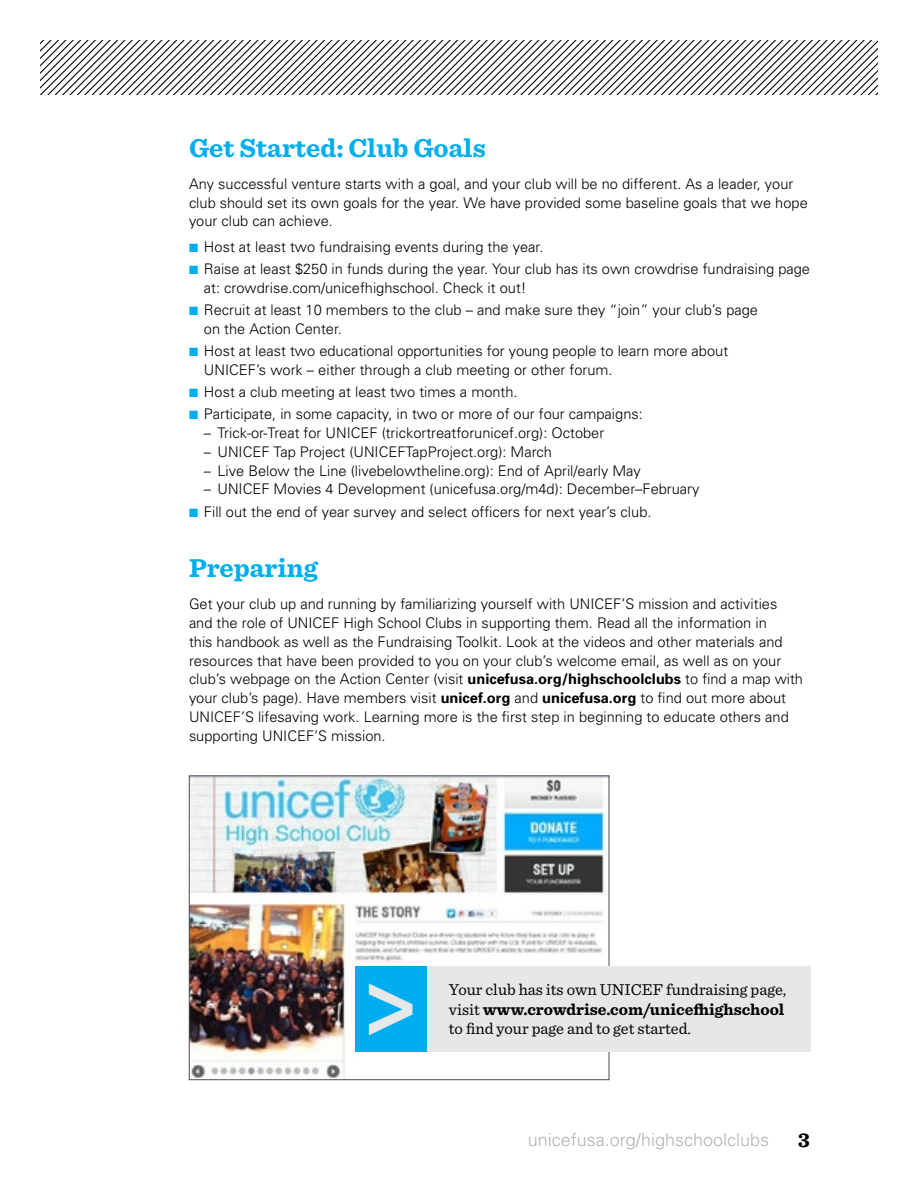
<style>
.page{position:relative;width:918px;height:1188px;background:#fff}
.page>*{position:absolute;margin:0;border:0;box-sizing:border-box;transform-origin:0 0}
.t1{font:700 27px "Sentinel";color:#00aeef}
.t2{font:700 21px "Sentinel";color:#000}
.t3{font:300 18px "Univers";color:#b1b4b6}
.t4{font:16.5px/19.5px "Sentinel";color:#000;text-align:justify}
.t5{font:300 14.7px/18.8px "Univers";color:#000}
.s1{color:#00aeef}
.s2{font-weight:700}
</style>
<div class="page">
<svg style="left:40px;top:40px;width:838px;height:54px"></svg>
<img style="left:191px;top:778px;width:416px;height:300px">
<div style="left:189px;top:776px;width:420px;height:304px;border:1px solid #4d4d4f"></div>
<div style="left:426px;top:967px;width:385px;height:85px;background:#e6e7e8"></div>
<div style="left:355px;top:967px;width:71px;height:85px;background:#00aeef"></div>
<svg style="left:369px;top:983px;width:43px;height:52px"></svg>
<h1 class="t1" style="left:189px;top:126px;width:298px">Get Started: Club Goals</h1>
<p class="t5" style="left:189px;top:174px;width:620px">Any successful venture starts with a goal, and your club will be no different. As a leader, your club should set its own goals for the year. We have provided some baseline goals that we hope your club can achieve.</p>
<p class="t5" style="left:189px;top:237px;width:356px"><span class="s1">■</span> Host at least two fundraising events during the year.</p>
<p class="t5" style="left:204px;top:259px;width:608px;text-indent:-15px"><span class="s1">■</span> Raise at least $250 in funds during the year. Your club has its own crowdrise fundraising page at: crowdrise.com/unicefhighschool. Check it out!</p>
<p class="t5" style="left:204px;top:300px;width:556px;text-indent:-15px"><span class="s1">■</span> Recruit at least 10 members to the club – and make sure they “join” your club’s page on the Action Center.</p>
<p class="t5" style="left:204px;top:341px;width:526px;text-indent:-15px"><span class="s1">■</span> Host at least two educational opportunities for young people to learn more about<br>UNICEF’s work – either through a club meeting or other forum.</p>
<p class="t5" style="left:189px;top:382px;width:330px"><span class="s1">■</span> Host a club meeting at least two times a month.</p>
<p class="t5" style="left:189px;top:404px;width:455px"><span class="s1">■</span> Participate, in some capacity, in two or more of our four campaigns:</p>
<p class="t5" style="left:204px;top:423px;width:402px">– Trick-or-Treat for UNICEF (trickortreatforunicef.org): October</p>
<p class="t5" style="left:204px;top:442px;width:350px">– UNICEF Tap Project (UNICEFTapProject.org): March</p>
<p class="t5" style="left:204px;top:461px;width:438px">– Live Below the Line (livebelowtheline.org): End of April/early May</p>
<p class="t5" style="left:204px;top:479px;width:497px">– UNICEF Movies 4 Development (unicefusa.org/m4d): December–February</p>
<p class="t5" style="left:189px;top:502px;width:464px"><span class="s1">■</span> Fill out the end of year survey and select officers for next year’s club.</p>
<h1 class="t1" style="left:189px;top:547px;width:130px">Preparing</h1>
<p class="t5" style="left:189px;top:594px;width:616px">Get your club up and running by familiarizing yourself with UNICEF’S mission and activities and the role of UNICEF High School Clubs in supporting them. Read all the information in<br>this handbook as well as the Fundraising Toolkit. Look at the videos and other materials and resources that have been provided to you on your club’s welcome email, as well as on your club’s webpage on the Action Center (visit <span class="s2">unicefusa.org/highschoolclubs</span> to find a map with your club’s page). Have members visit <span class="s2">unicef.org</span> and <span class="s2">unicefusa.org</span> to find out more about UNICEF’S lifesaving work. Learning more is the first step in beginning to educate others and supporting UNICEF’S mission.</p>
<p class="t4" style="left:449px;top:979px;width:339px">Your club has its own UNICEF fundraising page, visit <span class="s2">www.crowdrise.com/unicefhighschool </span>to find your page and to get started.</p>
<p class="t3" style="left:528px;top:1128px;width:243px">unicefusa.org/highschoolclubs</p>
<h2 class="t2" style="left:798px;top:1123px;width:13px">3</h2>
</div>
